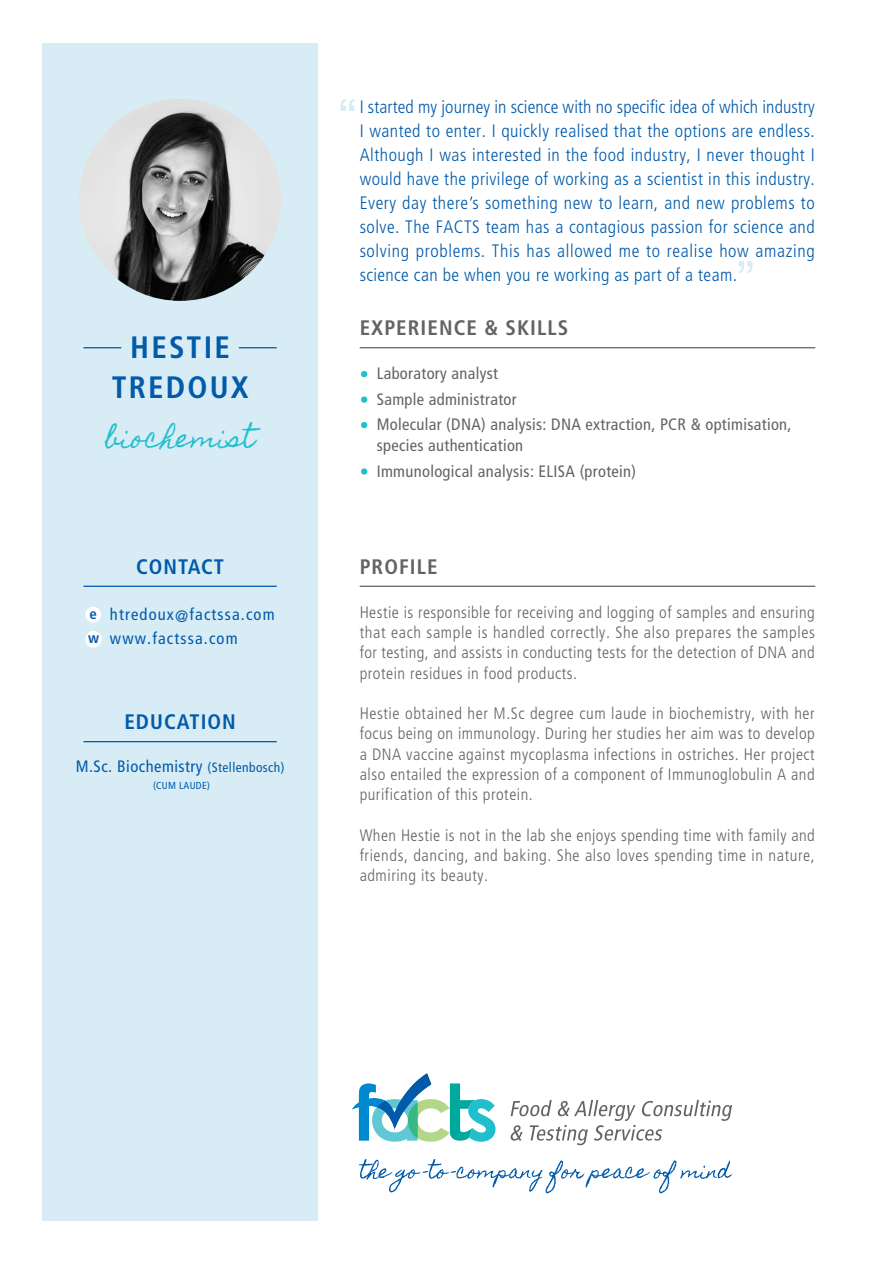
<style>
.page{position:relative;width:893px;height:1263px;background:#fff}
.page>*{position:absolute;margin:0;border:0;box-sizing:border-box;transform-origin:0 0}
.t1{font:700 condensed 30.9px/39.9px "Frutiger";letter-spacing:.07em;color:#015aaa;text-align:center}
.t2{font:24.75px "Homemade Apple";letter-spacing:.03em;color:#21bece}
.t3{font:700 condensed 21px "Frutiger";letter-spacing:.05em;color:#636366}
.t4{font:700 condensed 21px "Frutiger";letter-spacing:.05em;color:#015aaa}
.t5{font:300 condensed 18px/24px "Frutiger";letter-spacing:.02em;color:#015aaa;text-align:justify}
.t6{font:300 condensed 16.5px/20.2px "Frutiger";letter-spacing:.03em;color:#636366;text-align:justify}
.t7{font:condensed 16.5px/25.5px "Frutiger";letter-spacing:.02em;color:#636366}
.t8{font:condensed 16.5px/24px "Frutiger";letter-spacing:.07em;color:#015aaa}
.t9{font:condensed 16.5px "Frutiger";letter-spacing:.03em;color:#015aaa}
.t10{font:700 condensed 14.85px/24.5px "Frutiger";color:#015aaa}
.t11{font:condensed 10.2px "Frutiger";letter-spacing:.03em;color:#015aaa}
.s1{font-size:13.5px}
</style>
<div class="page">
<div style="left:43px;top:43px;width:275px;height:1177px;background:#d7ecf4"></div>
<svg style="left:341px;top:99px;width:13px;height:12px"></svg>
<svg style="left:739px;top:261px;width:13px;height:12px"></svg>
<hr style="left:360px;top:347px;width:455px;height:1px;background:#636366">
<hr style="left:360px;top:586px;width:455px;height:1px;background:#636366">
<hr style="left:83px;top:741px;width:194px;height:1px;background:#015aaa">
<hr style="left:83px;top:586px;width:194px;height:1px;background:#015aaa">
<hr style="left:239px;top:347px;width:38px;height:1px;background:#015aaa">
<hr style="left:83px;top:347px;width:38px;height:1px;background:#015aaa">
<svg style="left:359px;top:1159px;width:373px;height:34px"></svg>
<svg style="left:510px;top:1100px;width:222px;height:45px"></svg>
<svg style="left:351px;top:1073px;width:144px;height:69px"></svg>
<div style="left:85px;top:607px;width:16px;height:16px;background:#fff;border-radius:50%"></div>
<div style="left:85px;top:631px;width:17px;height:17px;background:#fff;border-radius:50%"></div>
<img style="left:79px;top:99px;width:202px;height:202px;border-radius:50%">
<svg style="left:361px;top:371px;width:6px;height:6px"></svg>
<div style="left:361px;top:396px;width:6px;height:7px;background:#21bece;border-radius:50%"></div>
<svg style="left:361px;top:422px;width:6px;height:6px"></svg>
<div style="left:361px;top:468px;width:6px;height:7px;background:#21bece;border-radius:50%"></div>
<h1 class="t1" style="left:112px;top:330px;width:138px">HESTIE<br>TREDOUX</h1>
<h2 class="t2" style="left:106px;top:424px;width:151px">biochemist</h2>
<p class="t4" style="left:136px;top:558px;width:89px">CONTACT</p>
<p class="t10" style="left:88px;top:602px;width:13px">e w</p>
<p class="t8" style="left:110px;top:604px;width:166px">htredoux@factssa.com www.factssa.com</p>
<p class="t4" style="left:124px;top:713px;width:113px">EDUCATION</p>
<p class="t9" style="left:76px;top:759px;width:210px">M.Sc. Biochemistry <span class="s1">(Stellenbosch)</span></p>
<p class="t11" style="left:153px;top:782px;width:58px">(CUM LAUDE)</p>
<p class="t5" style="left:360px;top:97px;width:457px">I started my journey in science with no specific idea of which industry I wanted to enter. I quickly realised that the options are endless.<br>Although I was interested in the food industry, I never thought I would have the privilege of working as a scientist in this industry.<br>Every day there s something new to learn, and new problems to solve. The FACTS team has a contagious passion for science and solving problems. This has allowed me to realise how amazing science can be when you re working as part of a team.</p>
<p class="t3" style="left:360px;top:319px;width:210px">EXPERIENCE &amp; SKILLS</p>
<p class="t7" style="left:377px;top:362px;width:416px">Laboratory analyst<br>Sample administrator<br>Molecular (DNA) analysis: DNA extraction, PCR &amp; optimisation,</p>
<p class="t7" style="left:377px;top:434px;width:261px">species authentication<br>Immunological analysis: ELISA (protein)</p>
<p class="t3" style="left:360px;top:558px;width:79px">PROFILE</p>
<p class="t6" style="left:360px;top:603px;width:457px">Hestie is responsible for receiving and logging of samples and ensuring that each sample is handled correctly. She also prepares the samples for testing, and assists in conducting tests for the detection of DNA and protein residues in food products.</p>
<p class="t6" style="left:360px;top:705px;width:457px">Hestie obtained her M.Sc degree cum laude in biochemistry, with her focus being on immunology. During her studies her aim was to develop a DNA vaccine against mycoplasma infections in ostriches. Her project also entailed the expression of a component of Immunoglobulin A and purification of this protein.</p>
<p class="t6" style="left:360px;top:826px;width:457px">When Hestie is not in the lab she enjoys spending time with family and friends, dancing, and baking. She also loves spending time in nature, admiring its beauty.</p>
</div>
